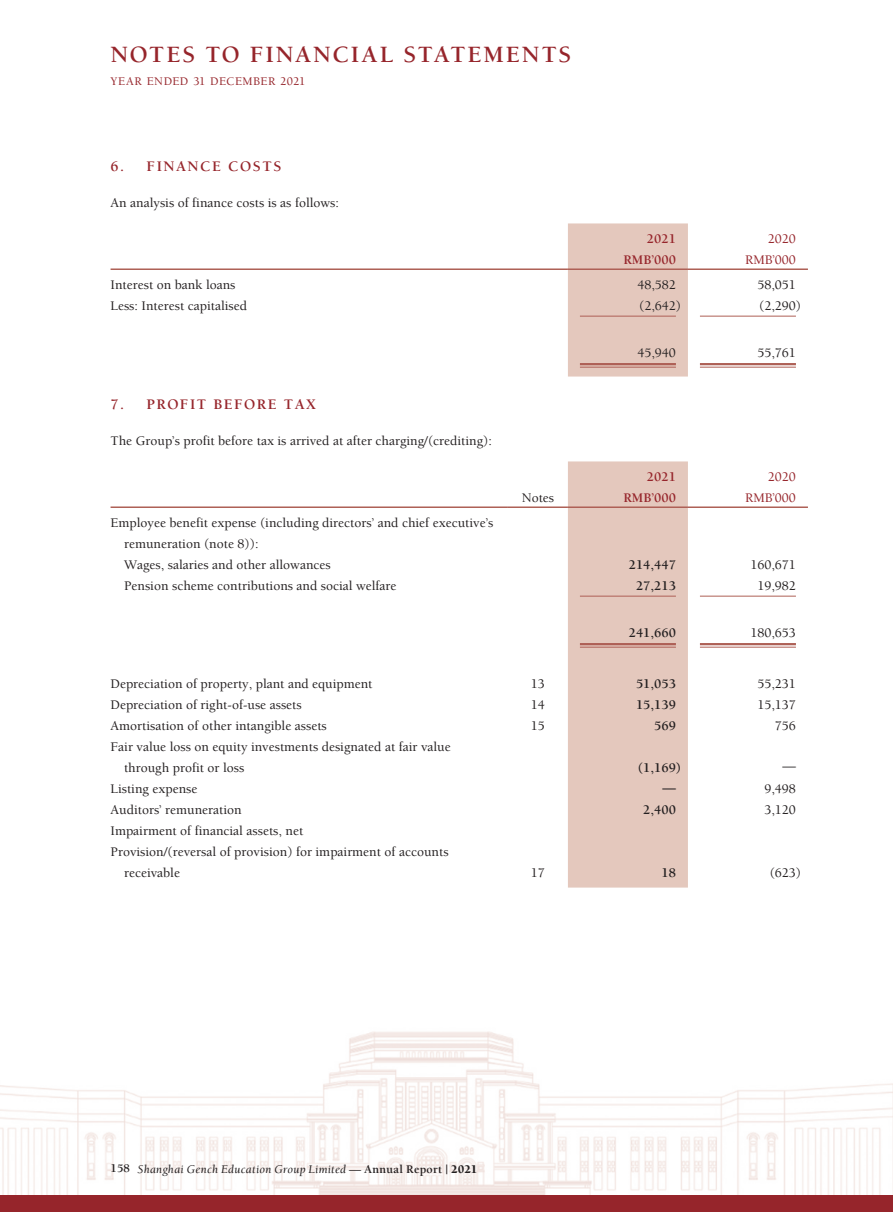
<style>
.page{position:relative;width:893px;height:1212px;background:#fff}
.page>*{position:absolute;margin:0;border:0;box-sizing:border-box;transform-origin:0 0}
.t1{font:700 24px "Berkeley Std";letter-spacing:.075em;color:#96252b}
._03_H1{font:700 15px "Berkeley Std";letter-spacing:.1em;color:#96252b}
._15_Table_Stub{font:500 13.5px/21px "Berkeley Std";color:#231f20}
._11_P0{font:500 13.5px "Berkeley Std";color:#231f20}
._01_Body_Text{font:500 13.5px "Berkeley Std";color:#231f20}
._01_Body_Text-2{font:700 13.5px "Berkeley Std";color:#231f20}
._01_Body_Text-3{font:700 13.5px "Berkeley Std";color:#96252b}
._01_Body_Text-4{font:500 13.5px "Berkeley Std";color:#96252b}
.t2{font:italic 12px "Berkeley Std";letter-spacing:.02em;color:#231f20}
.t3{font:500 12px "Berkeley Std";letter-spacing:.04em;color:#96252b}
.s1{font-weight:700;font-style:normal}
.s2{font-weight:900;font-style:normal}
</style>
<div class="page">
<img style="left:0;top:1031px;width:893px;height:164px">
<div style="left:0;top:1195px;width:893px;height:17px;background:#96252b"></div>
<div style="left:568px;top:223px;width:120px;height:153px;background:#e4c8bd"></div>
<hr style="left:111px;top:268px;width:457px;height:2px;background:#ae6056">
<hr style="left:568px;top:268px;width:120px;height:2px;background:#ae6056">
<hr style="left:688px;top:268px;width:120px;height:2px;background:#ae6056">
<hr style="left:580px;top:316px;width:96px;height:1px;background:#ae6056">
<hr style="left:700px;top:316px;width:96px;height:1px;background:#ae6056">
<hr style="left:580px;top:363px;width:96px;height:2px;background:#ae6056">
<hr style="left:580px;top:367px;width:96px;height:1px;background:#ae6056">
<hr style="left:700px;top:363px;width:96px;height:2px;background:#ae6056">
<hr style="left:700px;top:367px;width:96px;height:1px;background:#ae6056">
<div style="left:568px;top:461px;width:120px;height:426px;background:#e4c8bd"></div>
<hr style="left:111px;top:506px;width:397px;height:2px;background:#ae6056">
<hr style="left:508px;top:506px;width:60px;height:2px;background:#ae6056">
<hr style="left:568px;top:506px;width:120px;height:2px;background:#ae6056">
<hr style="left:688px;top:506px;width:120px;height:2px;background:#ae6056">
<hr style="left:580px;top:596px;width:96px;height:1px;background:#ae6056">
<hr style="left:700px;top:596px;width:96px;height:1px;background:#ae6056">
<hr style="left:580px;top:643px;width:96px;height:2px;background:#ae6056">
<hr style="left:580px;top:647px;width:96px;height:1px;background:#ae6056">
<hr style="left:700px;top:643px;width:96px;height:2px;background:#ae6056">
<hr style="left:700px;top:647px;width:96px;height:1px;background:#ae6056">
<h1 class="t1" style="left:111px;top:42px;width:462px">NOTES TO FINANCIAL STATEMENTS</h1>
<p class="t3" style="left:111px;top:75px;width:196px">YEAR ENDED 31 DECEMBER 2021</p>
<p class="_03_H1" style="left:111px;top:158px;width:172px">6. FINANCE COSTS</p>
<p class="_11_P0" style="left:111px;top:195px;width:230px">An analysis of finance costs is as follows:</p>
<p class="_01_Body_Text-3" style="left:647px;top:231px;width:30px">2021</p>
<p class="_01_Body_Text-4" style="left:768px;top:231px;width:30px">2020</p>
<p class="_01_Body_Text-3" style="left:623px;top:252px;width:54px">RMB’000</p>
<p class="_01_Body_Text-4" style="left:745px;top:252px;width:52px">RMB’000</p>
<p class="_15_Table_Stub" style="left:111px;top:275px;width:127px">Interest on bank loans</p>
<p class="_01_Body_Text" style="left:637px;top:278px;width:40px">48,582</p>
<p class="_01_Body_Text" style="left:757px;top:278px;width:40px">58,051</p>
<p class="_15_Table_Stub" style="left:111px;top:296px;width:138px">Less: Interest capitalised</p>
<p class="_01_Body_Text" style="left:639px;top:299px;width:44px">(2,642)</p>
<p class="_01_Body_Text" style="left:759px;top:299px;width:44px">(2,290)</p>
<p class="_01_Body_Text" style="left:637px;top:345px;width:40px">45,940</p>
<p class="_01_Body_Text" style="left:757px;top:345px;width:40px">55,761</p>
<p class="_03_H1" style="left:111px;top:396px;width:207px">7. PROFIT BEFORE TAX</p>
<p class="_11_P0" style="left:111px;top:433px;width:383px">The Group’s profit before tax is arrived at after charging/(crediting):</p>
<p class="_01_Body_Text-3" style="left:647px;top:469px;width:30px">2021</p>
<p class="_01_Body_Text-4" style="left:768px;top:469px;width:30px">2020</p>
<p class="_15_Table_Stub" style="left:522px;top:487px;width:34px">Notes</p>
<p class="_01_Body_Text-3" style="left:623px;top:490px;width:54px">RMB’000</p>
<p class="_01_Body_Text-4" style="left:745px;top:490px;width:52px">RMB’000</p>
<p class="_15_Table_Stub" style="left:124px;top:513px;width:371px;text-indent:-14px">Employee benefit expense (including directors’ and chief executive’s remuneration (note 8)):</p>
<p class="_15_Table_Stub" style="left:124px;top:555px;width:208px">Wages, salaries and other allowances</p>
<p class="_01_Body_Text-2" style="left:629px;top:558px;width:49px">214,447</p>
<p class="_01_Body_Text" style="left:750px;top:558px;width:47px">160,671</p>
<p class="_15_Table_Stub" style="left:124px;top:576px;width:274px">Pension scheme contributions and social welfare</p>
<p class="_01_Body_Text-2" style="left:636px;top:579px;width:41px">27,213</p>
<p class="_01_Body_Text" style="left:757px;top:579px;width:40px">19,982</p>
<p class="_01_Body_Text-2" style="left:629px;top:625px;width:49px">241,660</p>
<p class="_01_Body_Text" style="left:750px;top:625px;width:47px">180,653</p>
<p class="_15_Table_Stub" style="left:111px;top:673px;width:263px">Depreciation of property, plant and equipment</p>
<p class="_15_Table_Stub" style="left:531px;top:673px;width:16px">13</p>
<p class="_01_Body_Text-2" style="left:636px;top:676px;width:41px">51,053</p>
<p class="_01_Body_Text" style="left:757px;top:676px;width:40px">55,231</p>
<p class="_15_Table_Stub" style="left:111px;top:694px;width:193px">Depreciation of right-of-use assets</p>
<p class="_15_Table_Stub" style="left:531px;top:694px;width:16px">14</p>
<p class="_01_Body_Text-2" style="left:636px;top:697px;width:41px">15,139</p>
<p class="_01_Body_Text" style="left:757px;top:697px;width:40px">15,137</p>
<p class="_15_Table_Stub" style="left:111px;top:715px;width:218px">Amortisation of other intangible assets</p>
<p class="_15_Table_Stub" style="left:531px;top:715px;width:16px">15</p>
<p class="_01_Body_Text-2" style="left:654px;top:718px;width:23px">569</p>
<p class="_01_Body_Text" style="left:775px;top:718px;width:23px">756</p>
<p class="_15_Table_Stub" style="left:124px;top:736px;width:328px;text-indent:-14px">Fair value loss on equity investments designated at fair value through profit or loss</p>
<p class="_01_Body_Text-2" style="left:638px;top:760px;width:44px">(1,169)</p>
<p class="_01_Body_Text" style="left:782px;top:759px;width:15px">—</p>
<p class="_15_Table_Stub" style="left:111px;top:778px;width:89px">Listing expense</p>
<p class="_01_Body_Text-2" style="left:662px;top:780px;width:15px">—</p>
<p class="_01_Body_Text" style="left:764px;top:781px;width:33px">9,498</p>
<p class="_15_Table_Stub" style="left:111px;top:799px;width:133px">Auditors’ remuneration</p>
<p class="_01_Body_Text-2" style="left:643px;top:802px;width:34px">2,400</p>
<p class="_01_Body_Text" style="left:764px;top:802px;width:33px">3,120</p>
<p class="_15_Table_Stub" style="left:111px;top:820px;width:194px">Impairment of financial assets, net</p>
<p class="_15_Table_Stub" style="left:124px;top:841px;width:326px;text-indent:-14px">Provision/(reversal of provision) for impairment of accounts receivable</p>
<p class="_15_Table_Stub" style="left:531px;top:862px;width:16px">17</p>
<p class="_01_Body_Text-2" style="left:661px;top:865px;width:16px">18</p>
<p class="_01_Body_Text" style="left:770px;top:865px;width:33px">(623)</p>
<p class="t2" style="left:111px;top:1162px;width:368px"><span class="s1">158</span> Shanghai Gench Education Group Limited — <span class="s1">Annual Report |</span> <span class="s2">2021</span></p>
</div>
